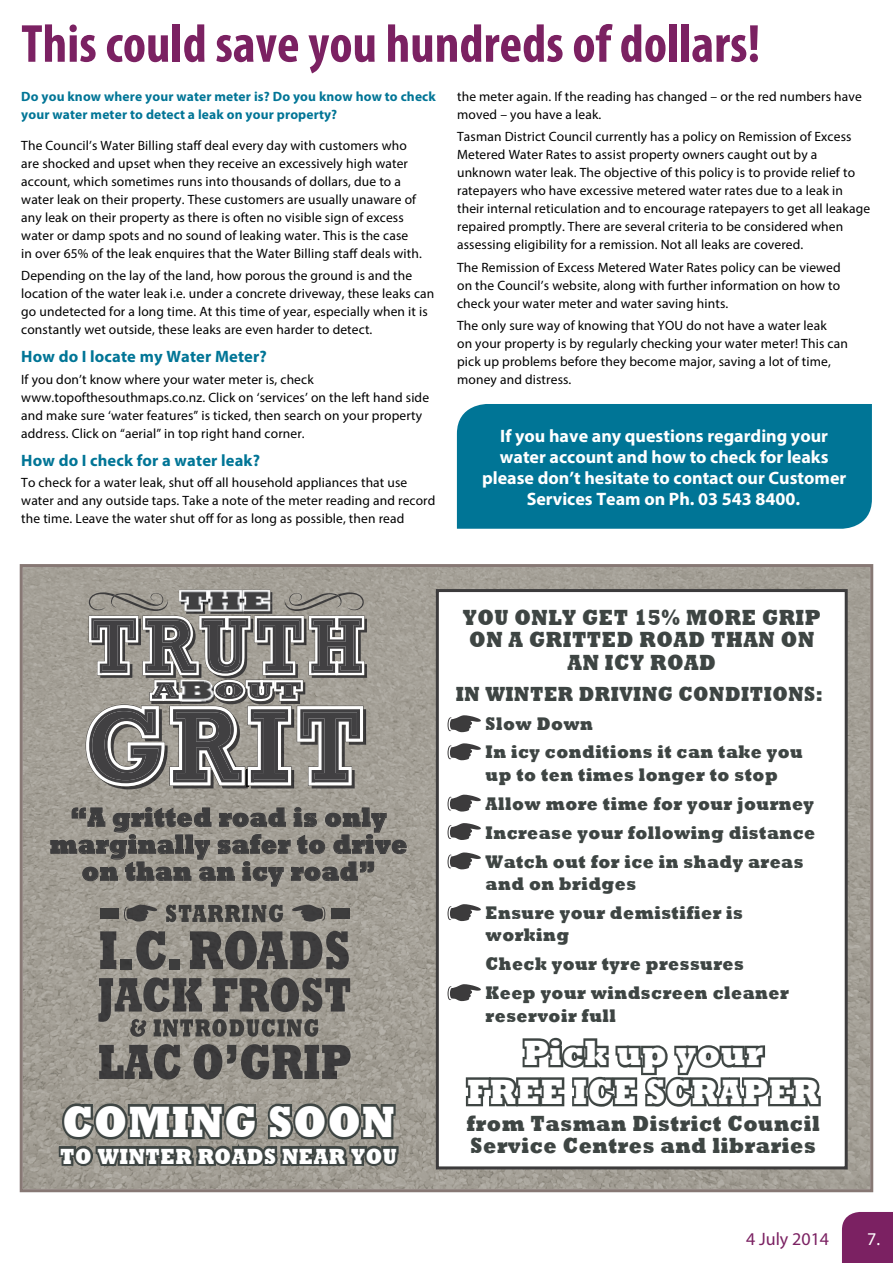
<style>
.page{position:relative;width:893px;height:1263px;background:#fff}
.page>*{position:absolute;margin:0;border:0;box-sizing:border-box;transform-origin:0 0}
.t1{font:700 condensed 54px "Myriad Pro";color:#7b2162}
.t2{font:800 45px "Rockwell";letter-spacing:.03em;color:#fff;scale:.85 1}
.t3{font:800 36px/39px "Rockwell";letter-spacing:.03em;color:#fff;text-align:center;scale:.85 1}
.t4{font:800 27px/27px "Rockwell";letter-spacing:.03em;color:#3d3d3e;text-align:center;scale:.85 1}
.t5{font:800 22.5px/22.5px "Rockwell";letter-spacing:.03em;color:#3e4543;text-align:center;scale:.85 1}
.t6{font:800 22.5px "Rockwell";letter-spacing:.03em;color:#fff;scale:.85 1}
.t7{font:800 21px "Rockwell";letter-spacing:.03em;color:#3e4543;scale:.85 1}
.t8{font:800 18.75px/28.8px "Rockwell";letter-spacing:.03em;color:#3e4543;scale:.85 1}
.t9{font:700 18px/21px "Myriad Pro";color:#fff;text-align:center}
.t10{font:18px "Myriad Pro";color:#7b2162}
.t11{font:18px "Myriad Pro";color:#fff}
.t12{font:700 16.5px "Myriad Pro";letter-spacing:.01em;color:#007596}
.t13{font:13.5px/18px "Myriad Pro";letter-spacing:.01em;color:#000}
.t14{font:700 13.5px/18px "Myriad Pro";letter-spacing:.01em;color:#007596}
</style>
<div class="page">
<div style="left:842px;top:1212px;width:51px;height:51px;background:#7b2162"></div>
<svg style="left:24px;top:568px;width:845px;height:620px;background:#a29e95"></svg>
<div style="left:20px;top:564px;width:853px;height:628px;border:3px solid #877874"></div>
<svg style="left:50px;top:807px;width:357px;height:80px;background:#959189"></svg>
<img style="left:364px;top:619px;width:3px;height:59px">
<img style="left:102px;top:786px;width:66px;height:3px">
<img style="left:173px;top:786px;width:75px;height:2px">
<img style="left:251px;top:786px;width:43px;height:2px">
<img style="left:300px;top:709px;width:66px;height:79px">
<img style="left:270px;top:592px;width:2px;height:22px">
<svg style="left:86px;top:616px;width:278px;height:170px;background:#848381"></svg>
<img style="left:87px;top:592px;width:81px;height:19px">
<img style="left:110px;top:593px;width:55px;height:14px">
<img style="left:284px;top:592px;width:81px;height:19px">
<img style="left:288px;top:593px;width:55px;height:14px">
<img style="left:179px;top:589px;width:91px;height:25px">
<img style="left:180px;top:680px;width:35px;height:24px">
<img style="left:166px;top:905px;width:10px;height:17px">
<img style="left:179px;top:905px;width:27px;height:17px">
<img style="left:208px;top:905px;width:15px;height:17px">
<img style="left:225px;top:905px;width:15px;height:17px">
<img style="left:242px;top:905px;width:7px;height:17px">
<img style="left:252px;top:905px;width:14px;height:17px">
<img style="left:269px;top:904px;width:14px;height:18px">
<img style="left:100px;top:931px;width:16px;height:38px">
<svg style="left:121px;top:959px;width:10px;height:10px"></svg>
<img style="left:136px;top:930px;width:30px;height:40px">
<svg style="left:169px;top:959px;width:10px;height:10px"></svg>
<img style="left:190px;top:931px;width:33px;height:38px">
<img style="left:225px;top:930px;width:63px;height:40px">
<img style="left:290px;top:931px;width:32px;height:38px">
<img style="left:326px;top:931px;width:23px;height:38px">
<img style="left:98px;top:978px;width:15px;height:44px">
<img style="left:115px;top:977px;width:55px;height:35px">
<img style="left:173px;top:978px;width:29px;height:33px">
<img style="left:213px;top:978px;width:24px;height:33px">
<img style="left:240px;top:978px;width:29px;height:33px">
<img style="left:271px;top:977px;width:28px;height:35px">
<img style="left:302px;top:978px;width:20px;height:34px">
<img style="left:325px;top:978px;width:25px;height:33px">
<img style="left:130px;top:1019px;width:16px;height:18px">
<img style="left:154px;top:1019px;width:7px;height:17px">
<img style="left:163px;top:1019px;width:15px;height:18px">
<img style="left:180px;top:1019px;width:13px;height:17px">
<img style="left:195px;top:1019px;width:15px;height:17px">
<img style="left:212px;top:1019px;width:15px;height:18px">
<img style="left:230px;top:1019px;width:14px;height:17px">
<img style="left:247px;top:1019px;width:12px;height:18px">
<img style="left:262px;top:1019px;width:13px;height:18px">
<img style="left:277px;top:1019px;width:8px;height:17px">
<img style="left:287px;top:1019px;width:15px;height:18px">
<img style="left:304px;top:1019px;width:14px;height:18px">
<img style="left:99px;top:1045px;width:53px;height:34px">
<img style="left:154px;top:1044px;width:27px;height:35px">
<img style="left:194px;top:1044px;width:28px;height:35px">
<img style="left:227px;top:1045px;width:9px;height:19px">
<img style="left:241px;top:1044px;width:28px;height:35px">
<img style="left:273px;top:1045px;width:46px;height:34px">
<img style="left:322px;top:1045px;width:29px;height:34px">
<img style="left:124px;top:905px;width:33px;height:16px">
<img style="left:292px;top:905px;width:33px;height:16px">
<img style="left:100px;top:908px;width:19px;height:11px">
<img style="left:331px;top:908px;width:18px;height:11px">
<svg style="left:57px;top:1084px;width:344px;height:92px;background:#777872"></svg>
<div style="left:457px;top:404px;width:415px;height:125px;background:#007596"></div>
<div style="left:437px;top:590px;width:409px;height:578px;background:#fff"></div>
<svg style="left:459px;top:584px;width:367px;height:5px;background:#a29e95"></svg>
<div style="left:436px;top:589px;width:412px;height:580px;border:3px solid #3c3b3c"></div>
<svg style="left:448px;top:715px;width:33px;height:17px"></svg>
<svg style="left:448px;top:743px;width:33px;height:17px"></svg>
<svg style="left:448px;top:795px;width:33px;height:16px"></svg>
<svg style="left:448px;top:823px;width:33px;height:17px"></svg>
<svg style="left:448px;top:852px;width:33px;height:17px"></svg>
<svg style="left:448px;top:904px;width:33px;height:17px"></svg>
<svg style="left:448px;top:984px;width:33px;height:17px"></svg>
<svg style="left:462px;top:1037px;width:362px;height:137px"></svg>
<h1 class="t1" style="left:21px;top:10px;width:740px">This could save you hundreds of dollars!</h1>
<p class="t14" style="left:21px;top:87px;width:416px">Do you know where your water meter is? Do you know how to check your water meter to detect a leak on your property?</p>
<p class="t13" style="left:21px;top:136px;width:402px">The Council’s Water Billing staff deal every day with customers who are shocked and upset when they receive an excessively high water account, which sometimes runs into thousands of dollars, due to a water leak on their property. These customers are usually unaware of any leak on their property as there is often no visible sign of excess water or damp spots and no sound of leaking water. This is the case in over 65% of the leak enquires that the Water Billing staff deals with.</p>
<p class="t13" style="left:21px;top:266px;width:415px">Depending on the lay of the land, how porous the ground is and the location of the water leak i.e. under a concrete driveway, these leaks can go undetected for a long time. At this time of year, especially when it is constantly wet outside, these leaks are even harder to detect.</p>
<p class="t12" style="left:21px;top:346px;width:247px">How do I locate my Water Meter?</p>
<p class="t13" style="left:21px;top:371px;width:409px">If you don’t know where your water meter is, check www.topofthesouthmaps.co.nz. Click on ‘services’ on the left hand side and make sure ‘water features” is ticked, then search on your property address. Click on “aerial” in top right hand corner.</p>
<p class="t12" style="left:21px;top:450px;width:240px">How do I check for a water leak?</p>
<p class="t13" style="left:21px;top:473px;width:416px">To check for a water leak, shut off all household appliances that use water and any outside taps. Take a note of the meter reading and record the time. Leave the water shut off for as long as possible, then read</p>
<p class="t13" style="left:457px;top:87px;width:406px">the meter again. If the reading has changed – or the red numbers have moved – you have a leak.</p>
<p class="t13" style="left:457px;top:128px;width:415px">Tasman District Council currently has a policy on Remission of Excess Metered Water Rates to assist property owners caught out by a unknown water leak. The objective of this policy is to provide relief to ratepayers who have excessive metered water rates due to a leak in their internal reticulation and to encourage ratepayers to get all leakage repaired promptly. There are several criteria to be considered when assessing eligibility for a remission. Not all leaks are covered.</p>
<p class="t13" style="left:457px;top:258px;width:385px;text-align:justify">The Remission of Excess Metered Water Rates policy can be viewed on the Council’s website, along with further information on how to check your water meter and water saving hints.</p>
<p class="t13" style="left:457px;top:316px;width:392px">The only sure way of knowing that YOU do not have a water leak<br>on your property is by regularly checking your water meter! This can pick up problems before they become major, saving a lot of time, money and distress.</p>
<h3 class="t9" style="left:482px;top:424px;width:366px">If you have any questions regarding your water account and how to check for leaks please don’t hesitate to contact our Customer Services Team on Ph. 03 543 8400.</h3>
<h3 class="t4" style="left:50px;top:804px;width:422px">“A gritted road is only marginally safer to drive on than an icy road”</h3>
<h2 class="t2" style="left:62px;top:1096px;width:392px">COMING SOON</h2>
<h3 class="t6" style="left:60px;top:1143px;width:397px">TO WINTER ROADS NEAR YOU</h3>
<h3 class="t5" style="left:463px;top:606px;width:422px">YOU ONLY GET 15% MORE GRIP<br>ON A GRITTED ROAD THAN ON<br>AN ICY ROAD</h3>
<h3 class="t7" style="left:456px;top:681px;width:433px">IN WINTER DRIVING CONDITIONS:</h3>
<h3 class="t8" style="left:486px;top:709px;width:375px">Slow Down<br>In icy conditions it can take you</h3>
<h3 class="t8" style="left:486px;top:760px;width:389px">up to ten times longer to stop<br>Allow more time for your journey<br>Increase your following distance<br>Watch out for ice in shady areas</h3>
<h3 class="t8" style="left:486px;top:870px;width:304px">and on bridges<br>Ensure your demistifier is</h3>
<h3 class="t8" style="left:486px;top:921px;width:358px">working<br>Check your tyre pressures<br>Keep your windscreen cleaner</h3>
<h3 class="t8" style="left:486px;top:1001px;width:155px">reservoir full</h3>
<h3 class="t3" style="left:467px;top:1034px;width:415px">Pick up your<br>FREE ICE SCRAPER</h3>
<h3 class="t5" style="left:467px;top:1112px;width:417px;text-align:left">from Tasman District Council<br>Service Centres and libraries</h3>
<h3 class="t10" style="left:746px;top:1227px;width:85px">4 July 2014</h3>
<h3 class="t11" style="left:867px;top:1227px;width:14px">7.</h3>
</div>
